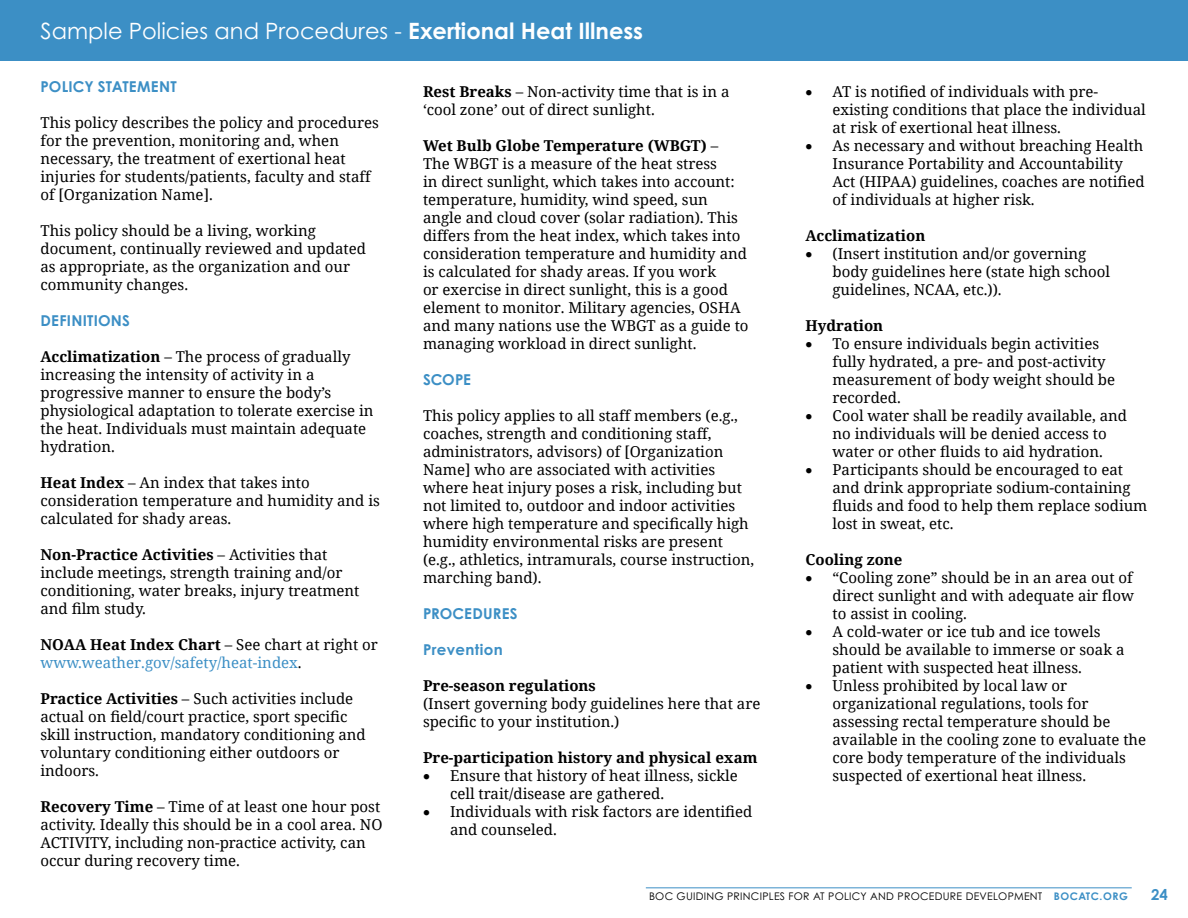
<style>
.page{position:relative;width:1188px;height:918px;background:#fff}
.page>*{position:absolute;margin:0;border:0;box-sizing:border-box;transform-origin:0 0}
.t1{font:22.5px "Century Gothic Pro";color:#fff}
.t2{font:15px/18px "Noto Serif";color:#000}
.t3{font:700 15px "Noto Serif";color:#000}
.t4{font:15px/18px "Noto Serif";color:#3c8fc5}
.t5{font:700 15px "Century Gothic Pro";letter-spacing:.015em;color:#3c8fc5}
.t6{font:10.5px "Century Gothic Pro";letter-spacing:.025em;color:#000}
.s1{font-weight:700}
.s2{font-weight:700;color:#000}
.s3{color:#000}
.s4{font-weight:700;color:#3c8fc5}
</style>
<div class="page">
<hr style="left:646px;top:888px;width:486px;height:1px;background:#3c8fc5">
<div style="left:0;top:0;width:1188px;height:61px;background:#3c8fc5"></div>
<h1 class="t1" style="left:40px;top:17px;width:604px">Sample Policies and Procedures - <span class="s1">Exertional Heat Illness</span></h1>
<p class="t5" style="left:40px;top:77px;width:138px">POLICY STATEMENT</p>
<p class="t2" style="left:40px;top:113px;width:340px">This policy describes the policy and procedures for the prevention, monitoring and, when necessary, the treatment of exertional heat injuries for students/patients, faculty and staff of [Organization Name].</p>
<p class="t2" style="left:40px;top:221px;width:327px">This policy should be a living, working document, continually reviewed and updated as appropriate, as the organization and our community changes.</p>
<p class="t5" style="left:40px;top:311px;width:91px">DEFINITIONS</p>
<p class="t2" style="left:40px;top:347px;width:335px"><span class="s1">Acclimatization</span> – The process of gradually increasing the intensity of activity in a progressive manner to ensure the body’s physiological adaptation to tolerate exercise in the heat. Individuals must maintain adequate hydration.</p>
<p class="t2" style="left:40px;top:473px;width:341px"><span class="s1">Heat Index</span> – An index that takes into consideration temperature and humidity and is calculated for shady areas.</p>
<p class="t2" style="left:40px;top:545px;width:321px"><span class="s1">Non-Practice Activities</span> – Activities that include meetings, strength training and/or conditioning, water breaks, injury treatment and film study.</p>
<p class="t4" style="left:40px;top:635px;width:339px"><span class="s2">NOAA Heat Index Chart</span> <span class="s3">– See chart at right or </span>www.weather.gov/safety/heat-index<span class="s3">.</span></p>
<p class="t2" style="left:40px;top:689px;width:327px"><span class="s1">Practice Activities</span> – Such activities include actual on field/court practice, sport specific skill instruction, mandatory conditioning and voluntary conditioning either outdoors or indoors.</p>
<p class="t2" style="left:40px;top:797px;width:343px"><span class="s1">Recovery Time</span> – Time of at least one hour post activity. Ideally this should be in a cool area. NO ACTIVITY, including non-practice activity, can occur during recovery time.</p>
<p class="t2" style="left:423px;top:82px;width:308px"><span class="s1">Rest Breaks</span> – Non-activity time that is in a ‘cool zone’ out of direct sunlight.</p>
<p class="t2" style="left:423px;top:136px;width:327px"><span class="s1">Wet Bulb Globe Temperature (WBGT)</span> – The WBGT is a measure of the heat stress<br>in direct sunlight, which takes into account: temperature, humidity, wind speed, sun angle and cloud cover (solar radiation). This differs from the heat index, which takes into consideration temperature and humidity and is calculated for shady areas. If you work<br>or exercise in direct sunlight, this is a good element to monitor. Military agencies, OSHA and many nations use the WBGT as a guide to managing workload in direct sunlight.</p>
<p class="t5" style="left:423px;top:370px;width:50px">SCOPE</p>
<p class="t2" style="left:423px;top:406px;width:333px">This policy applies to all staff members (e.g., coaches, strength and conditioning staff, administrators, advisors) of [Organization Name] who are associated with activities where heat injury poses a risk, including but not limited to, outdoor and indoor activities where high temperature and specifically high humidity environmental risks are present (e.g., athletics, intramurals, course instruction, marching band).</p>
<p class="t5" style="left:423px;top:604px;width:96px">PROCEDURES</p>
<p class="t5" style="left:423px;top:640px;width:81px">Prevention</p>
<p class="t3" style="left:423px;top:675px;width:174px">Pre-season regulations</p>
<p class="t2" style="left:423px;top:694px;width:339px">(Insert governing body guidelines here that are specific to your institution.)</p>
<p class="t3" style="left:423px;top:747px;width:336px">Pre-participation history and physical exam</p>
<p class="t2" style="left:450px;top:766px;width:289px;text-indent:-27px">• Ensure that history of heat illness, sickle cell trait/disease are gathered.</p>
<p class="t2" style="left:450px;top:802px;width:304px;text-indent:-27px">• Individuals with risk factors are identified and counseled.</p>
<p class="t2" style="left:832px;top:82px;width:315px;text-indent:-27px">• AT is notified of individuals with pre&shy;existing conditions that place the individual at risk of exertional heat illness.</p>
<p class="t2" style="left:832px;top:136px;width:314px;text-indent:-27px">• As necessary and without breaching Health Insurance Portability and Accountability Act (HIPAA) guidelines, coaches are notified of individuals at higher risk.</p>
<p class="t3" style="left:806px;top:225px;width:121px">Acclimatization</p>
<p class="t2" style="left:832px;top:244px;width:279px;text-indent:-27px">• (Insert institution and/or governing body guidelines here (state high school guidelines, NCAA, etc.)).</p>
<p class="t3" style="left:806px;top:315px;width:79px">Hydration</p>
<p class="t2" style="left:832px;top:334px;width:284px;text-indent:-27px">• To ensure individuals begin activities fully hydrated, a pre- and post-activity measurement of body weight should be recorded.</p>
<p class="t2" style="left:806px;top:406px;width:323px;text-align:center">• Cool water shall be readily available, and no individuals will be denied access to<br>water or other fluids to aid hydration.</p>
<p class="t2" style="left:832px;top:460px;width:317px;text-indent:-27px">• Participants should be encouraged to eat and drink appropriate sodium-containing fluids and food to help them replace sodium lost in sweat, etc.</p>
<p class="t3" style="left:806px;top:549px;width:98px">Cooling zone</p>
<p class="t2" style="left:832px;top:568px;width:303px;text-align:justify;text-indent:-27px">• “Cooling zone” should be in an area out of direct sunlight and with adequate air flow to assist in cooling.</p>
<p class="t2" style="left:832px;top:622px;width:293px;text-indent:-27px">• A cold-water or ice tub and ice towels should be available to immerse or soak a patient with suspected heat illness.</p>
<p class="t2" style="left:832px;top:676px;width:315px;text-indent:-27px">• Unless prohibited by local law or organizational regulations, tools for assessing rectal temperature should be available in the cooling zone to evaluate the core body temperature of the individuals suspected of exertional heat illness.</p>
<p class="t6" style="left:649px;top:890px;width:480px">BOC GUIDING PRINCIPLES FOR AT POLICY AND PROCEDURE DEVELOPMENT <span class="s4">BOCATC.ORG</span></p>
<p class="t5" style="left:1151px;top:885px;width:18px">24</p>
</div>
